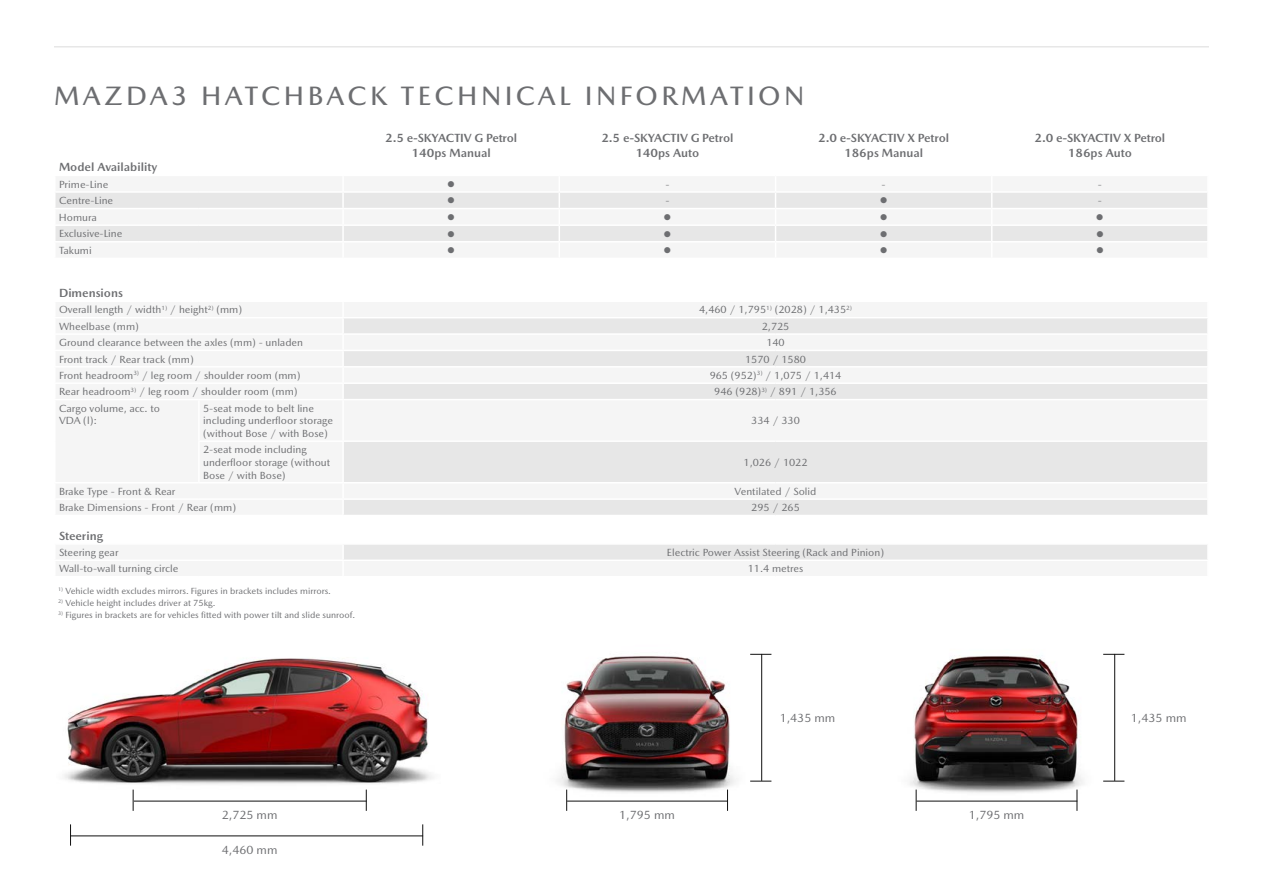
<style>
.page{position:relative;width:1263px;height:893px;background:#fff}
.page>*{position:absolute;margin:0;border:0;box-sizing:border-box;transform-origin:0 0}
.t1{font:500 27px "Mazda Type Cyrillic";letter-spacing:.125em;color:#6d6e71}
.t2{font:700 12px/14.4px "Mazda Type Cyrillic";color:#6d6e71;text-align:center}
.t3{font:12px "Mazda Type Cyrillic";color:#6d6e71}
.t4{font:10.5px/12.6px "Mazda Type Cyrillic";color:#6d6e71}
.t5{font:10.5px "Wingdings";color:#6d6e71}
.t6{font:9px "Mazda Type Cyrillic";color:#6d6e71}
</style>
<div class="page">
<img style="left:910px;top:653px;width:215px;height:158px">
<img style="left:557px;top:653px;width:215px;height:158px">
<img style="left:64px;top:658px;width:369px;height:188px">
<svg style="left:133px;top:790px;width:1px;height:21px"></svg>
<hr style="left:134px;top:801px;width:233px;height:1px;background:#101010">
<svg style="left:366px;top:790px;width:1px;height:21px"></svg>
<svg style="left:566px;top:790px;width:1px;height:21px"></svg>
<hr style="left:567px;top:801px;width:161px;height:1px;background:#101010">
<svg style="left:727px;top:790px;width:1px;height:21px"></svg>
<svg style="left:916px;top:790px;width:1px;height:21px"></svg>
<hr style="left:916px;top:801px;width:161px;height:1px;background:#101010">
<svg style="left:1076px;top:790px;width:1px;height:21px"></svg>
<svg style="left:70px;top:824px;width:1px;height:22px"></svg>
<hr style="left:70px;top:835px;width:353px;height:1px;background:#101010">
<svg style="left:422px;top:824px;width:1px;height:22px"></svg>
<svg style="left:750px;top:781px;width:21px;height:1px"></svg>
<hr style="left:761px;top:654px;width:1px;height:127px;background:#101010">
<svg style="left:750px;top:654px;width:21px;height:1px"></svg>
<svg style="left:1103px;top:781px;width:21px;height:1px"></svg>
<hr style="left:1114px;top:654px;width:1px;height:127px;background:#101010">
<svg style="left:1103px;top:654px;width:21px;height:1px"></svg>
<svg style="left:56px;top:193px;width:1151px;height:48px;fill:#e7e7e7"></svg>
<hr style="left:54px;top:208px;width:145px;height:1px;background:#fff">
<hr style="left:199px;top:208px;width:144px;height:1px;background:#fff">
<hr style="left:343px;top:208px;width:216px;height:1px;background:#fff">
<hr style="left:559px;top:208px;width:216px;height:1px;background:#fff">
<hr style="left:775px;top:208px;width:217px;height:1px;background:#fff">
<hr style="left:992px;top:208px;width:217px;height:1px;background:#fff">
<hr style="left:54px;top:224px;width:145px;height:2px;background:#fff">
<hr style="left:199px;top:224px;width:144px;height:2px;background:#fff">
<hr style="left:343px;top:224px;width:216px;height:2px;background:#fff">
<hr style="left:559px;top:224px;width:216px;height:2px;background:#fff">
<hr style="left:775px;top:224px;width:217px;height:2px;background:#fff">
<hr style="left:992px;top:224px;width:217px;height:2px;background:#fff">
<svg style="left:55px;top:193px;width:1px;height:48px"></svg>
<svg style="left:342px;top:193px;width:2px;height:48px"></svg>
<svg style="left:558px;top:193px;width:2px;height:48px"></svg>
<svg style="left:775px;top:193px;width:1px;height:48px"></svg>
<svg style="left:991px;top:193px;width:1px;height:48px"></svg>
<svg style="left:344px;top:318px;width:863px;height:241px;fill:#ececec"></svg>
<hr style="left:343px;top:333px;width:432px;height:2px;background:#fff">
<hr style="left:775px;top:333px;width:434px;height:2px;background:#fff">
<hr style="left:343px;top:350px;width:432px;height:1px;background:#fff">
<hr style="left:775px;top:350px;width:434px;height:1px;background:#fff">
<hr style="left:343px;top:366px;width:432px;height:2px;background:#fff">
<hr style="left:775px;top:366px;width:434px;height:2px;background:#fff">
<hr style="left:343px;top:382px;width:432px;height:2px;background:#fff">
<hr style="left:775px;top:382px;width:434px;height:2px;background:#fff">
<hr style="left:343px;top:399px;width:432px;height:1px;background:#fff">
<hr style="left:775px;top:399px;width:434px;height:1px;background:#fff">
<hr style="left:343px;top:440px;width:432px;height:2px;background:#fff">
<hr style="left:775px;top:440px;width:434px;height:2px;background:#fff">
<hr style="left:343px;top:482px;width:432px;height:1px;background:#fff">
<hr style="left:775px;top:482px;width:434px;height:1px;background:#fff">
<hr style="left:343px;top:498px;width:432px;height:2px;background:#fff">
<hr style="left:775px;top:498px;width:434px;height:2px;background:#fff">
<hr style="left:343px;top:515px;width:432px;height:1px;background:#fff">
<hr style="left:775px;top:515px;width:434px;height:1px;background:#fff">
<svg style="left:775px;top:516px;width:1px;height:27px"></svg>
<hr style="left:343px;top:543px;width:432px;height:2px;background:#fff">
<hr style="left:775px;top:543px;width:434px;height:2px;background:#fff">
<hr style="left:54px;top:46px;width:1155px;height:2px;background:#e7e7e7">
<h1 class="t1" style="left:54px;top:80px;width:752px">MAZDA3 HATCHBACK TECHNICAL INFORMATION</h1>
<p class="t2" style="left:59px;top:160px;width:100px">Model Availability</p>
<p class="t2" style="left:385px;top:131px;width:133px">2.5 e-SKYACTIV G Petrol<br>140ps Manual</p>
<p class="t2" style="left:601px;top:131px;width:133px">2.5 e-SKYACTIV G Petrol<br>140ps Auto</p>
<p class="t2" style="left:818px;top:131px;width:132px">2.0 e-SKYACTIV X Petrol<br>186ps Manual</p>
<p class="t2" style="left:1034px;top:131px;width:132px">2.0 e-SKYACTIV X Petrol<br>186ps Auto</p>
<p class="t4" style="left:59px;top:178px;width:51px">Prime-Line</p>
<p class="t5" style="left:447px;top:178px;width:9px">●</p>
<p class="t4" style="left:665px;top:178px;width:6px">-</p>
<p class="t4" style="left:881px;top:178px;width:6px">-</p>
<p class="t4" style="left:1098px;top:178px;width:6px">-</p>
<p class="t4" style="left:59px;top:194px;width:56px">Centre-Line</p>
<p class="t5" style="left:447px;top:195px;width:9px">●</p>
<p class="t4" style="left:665px;top:194px;width:6px">-</p>
<p class="t5" style="left:880px;top:195px;width:9px">●</p>
<p class="t4" style="left:1098px;top:194px;width:6px">-</p>
<p class="t4" style="left:59px;top:211px;width:39px">Homura</p>
<p class="t5" style="left:447px;top:211px;width:9px">●</p>
<p class="t5" style="left:663px;top:211px;width:9px">●</p>
<p class="t5" style="left:880px;top:211px;width:9px">●</p>
<p class="t5" style="left:1096px;top:211px;width:9px">●</p>
<p class="t4" style="left:59px;top:227px;width:65px">Exclusive-Line</p>
<p class="t5" style="left:447px;top:228px;width:9px">●</p>
<p class="t5" style="left:663px;top:228px;width:9px">●</p>
<p class="t5" style="left:880px;top:228px;width:9px">●</p>
<p class="t5" style="left:1096px;top:228px;width:9px">●</p>
<p class="t4" style="left:59px;top:244px;width:34px">Takumi</p>
<p class="t5" style="left:447px;top:245px;width:9px">●</p>
<p class="t5" style="left:663px;top:245px;width:9px">●</p>
<p class="t5" style="left:880px;top:245px;width:9px">●</p>
<p class="t5" style="left:1096px;top:245px;width:9px">●</p>
<p class="t2" style="left:59px;top:286px;width:65px">Dimensions</p>
<p class="t4" style="left:59px;top:303px;width:185px">Overall length / width<sup>1)</sup> / height<sup>2)</sup> (mm)</p>
<p class="t4" style="left:699px;top:303px;width:154px">4,460 / 1,795<sup>1)</sup> (2028) / 1,435<sup>2)</sup></p>
<p class="t4" style="left:59px;top:320px;width:81px">Wheelbase (mm)</p>
<p class="t4" style="left:762px;top:320px;width:29px">2,725</p>
<p class="t4" style="left:59px;top:336px;width:246px">Ground clearance between the axles (mm) - unladen</p>
<p class="t4" style="left:766px;top:336px;width:20px">140</p>
<p class="t4" style="left:59px;top:353px;width:136px">Front track / Rear track (mm)</p>
<p class="t4" style="left:745px;top:353px;width:62px">1570 / 1580</p>
<p class="t4" style="left:59px;top:369px;width:243px">Front headroom<sup>3)</sup> / leg room / shoulder room (mm)</p>
<p class="t4" style="left:710px;top:369px;width:133px">965 (952)<sup>3)</sup> / 1,075 / 1,414</p>
<p class="t4" style="left:59px;top:385px;width:240px">Rear headroom<sup>3)</sup> / leg room / shoulder room (mm)</p>
<p class="t4" style="left:714px;top:385px;width:124px">946 (928)<sup>3)</sup> / 891 / 1,356</p>
<p class="t4" style="left:59px;top:402px;width:102px">Cargo volume, acc. to<br>VDA (l):</p>
<p class="t4" style="left:203px;top:402px;width:131px">5-seat mode to belt line including underfloor storage (without Bose / with Bose)</p>
<p class="t4" style="left:751px;top:414px;width:50px">334 / 330</p>
<p class="t4" style="left:203px;top:443px;width:129px">2-seat mode including underfloor storage (without<br>Bose / with Bose)</p>
<p class="t4" style="left:743px;top:456px;width:65px">1,026 / 1022</p>
<p class="t4" style="left:59px;top:485px;width:118px">Brake Type - Front &amp; Rear</p>
<p class="t4" style="left:735px;top:485px;width:83px">Ventilated / Solid</p>
<p class="t4" style="left:59px;top:501px;width:179px">Brake Dimensions - Front / Rear (mm)</p>
<p class="t4" style="left:751px;top:501px;width:50px">295 / 265</p>
<p class="t2" style="left:59px;top:528px;width:46px">Steering</p>
<p class="t4" style="left:59px;top:546px;width:61px">Steering gear</p>
<p class="t4" style="left:667px;top:546px;width:219px">Electric Power Assist Steering (Rack and Pinion)</p>
<p class="t4" style="left:59px;top:562px;width:121px">Wall-to-wall turning circle</p>
<p class="t4" style="left:748px;top:562px;width:57px">11.4 metres</p>
<p class="t6" style="left:58px;top:585px;width:274px"><sup>1)</sup> Vehicle width excludes mirrors. Figures in brackets includes mirrors.</p>
<p class="t6" style="left:58px;top:597px;width:159px"><sup>2)</sup> Vehicle height includes driver at 75kg.</p>
<p class="t6" style="left:58px;top:609px;width:298px"><sup>3)</sup> Figures in brackets are for vehicles fitted with power tilt and slide sunroof.</p>
<p class="t3" style="left:222px;top:808px;width:57px">2,725 mm</p>
<p class="t3" style="left:222px;top:843px;width:57px">4,460 mm</p>
<p class="t3" style="left:780px;top:711px;width:57px">1,435 mm</p>
<p class="t3" style="left:1131px;top:711px;width:57px">1,435 mm</p>
<p class="t3" style="left:619px;top:808px;width:57px">1,795 mm</p>
<p class="t3" style="left:969px;top:808px;width:57px">1,795 mm</p>
</div>
